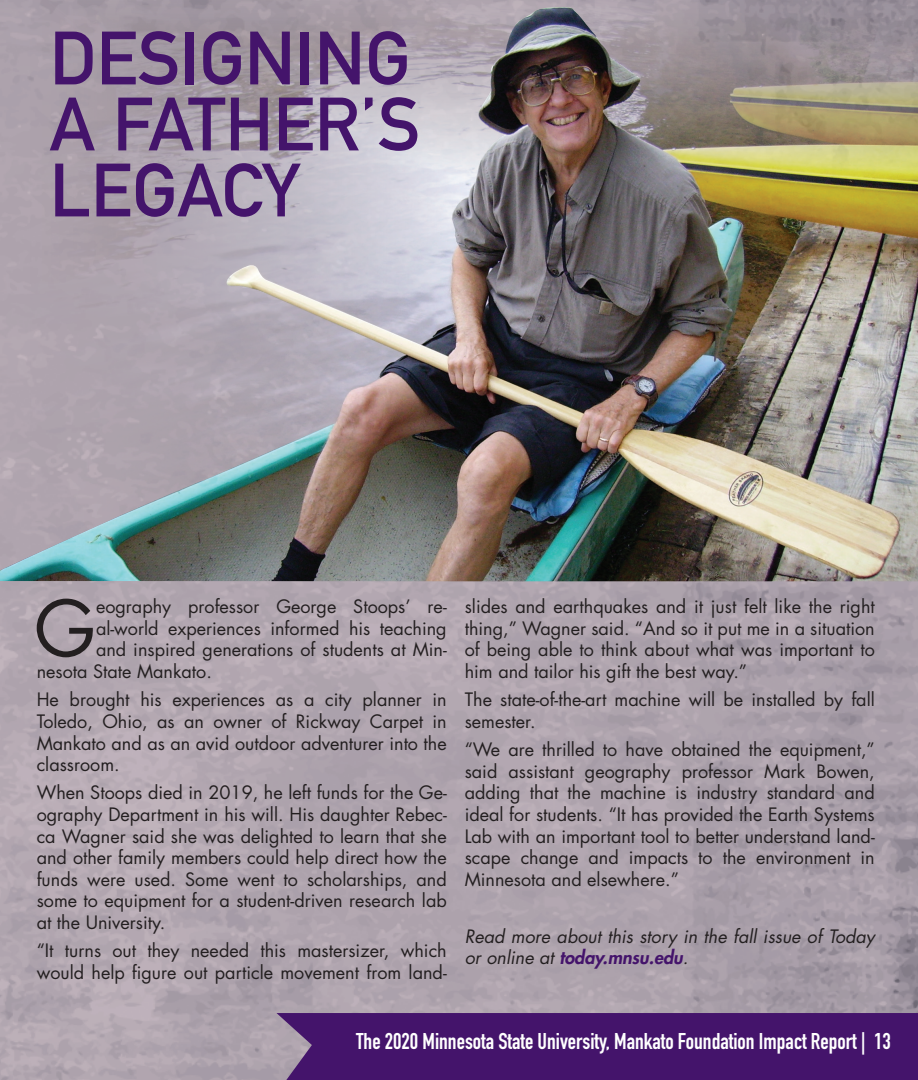
<style>
.page{position:relative;width:918px;height:1080px;background:#fff}
.page>*{position:absolute;margin:0;border:0;box-sizing:border-box;transform-origin:0 0}
.Body_Text{font:75.3px "Futura Std";color:#231f20}
.Body_Text-2{font:700 74.25px/66px "DIN Alternate";color:#44146b}
.t1{font:700 22.5px "DIN Condensed";color:#fff}
.Body_Text-3{font:18px/21.6px "Futura Std";color:#231f20;text-align:justify}
.Body_Text-4{font:italic 18px/21.6px "Futura Std";color:#231f20}
.s1{font-weight:800;color:#44146b}
</style>
<div class="page">
<div style="left:0;top:0;width:918px;height:1080px;background:linear-gradient(to right,#b6aab4,#a79da8)"></div>
<img style="left:0;top:0;width:918px;height:581px">
<img style="left:0;top:7px;width:902px;height:575px">
<div style="left:276px;top:1013px;width:642px;height:67px;background:#44146b"></div>
<p class="Body_Text-2" style="left:50px;top:20px;width:372px">DESIGNING<br>A FATHER’S<br>LEGACY</p>
<p class="Body_Text" style="left:34px;top:581px;width:63px">G</p>
<p class="Body_Text-3" style="left:96px;top:596px;width:352px">eography professor George Stoops’ re-</p>
<p class="Body_Text-3" style="left:96px;top:618px;width:352px">al-world experiences informed his teaching</p>
<p class="Body_Text-3" style="left:96px;top:639px;width:352px">and inspired generations of students at Min-</p>
<p class="Body_Text-3" style="left:37px;top:661px;width:177px">nesota State Mankato.</p>
<p class="Body_Text-3" style="left:37px;top:689px;width:412px">He brought his experiences as a city planner in Toledo, Ohio, as an owner of Rickway Carpet in Mankato and as an avid outdoor adventurer into the classroom.</p>
<p class="Body_Text-3" style="left:37px;top:782px;width:412px">When Stoops died in 2019, he left funds for the Ge&shy;ography Department in his will. His daughter Rebec&shy;ca Wagner said she was delighted to learn that she and other family members could help direct how the funds were used. Some went to scholarships, and some to equipment for a student-driven research lab at the University.</p>
<p class="Body_Text-3" style="left:37px;top:940px;width:412px">“It turns out they needed this mastersizer, which would help figure out particle movement from land-</p>
<p class="Body_Text-3" style="left:465px;top:596px;width:412px">slides and earthquakes and it just felt like the right thing,” Wagner said. “And so it put me in a situation of being able to think about what was important to him and tailor his gift the best way.”</p>
<p class="Body_Text-3" style="left:465px;top:689px;width:412px">The state-of-the-art machine will be installed by fall semester.</p>
<p class="Body_Text-3" style="left:465px;top:739px;width:412px">“We are thrilled to have obtained the equipment,” said assistant geography professor Mark Bowen, adding that the machine is industry standard and ideal for students. “It has provided the Earth Systems Lab with an important tool to better understand land&shy;scape change and impacts to the environment in Minnesota and elsewhere.”</p>
<p class="Body_Text-4" style="left:465px;top:925px;width:412px">Read more about this story in the fall issue of Today or online at <span class="s1">today.mnsu.edu</span>.</p>
<p class="t1" style="left:356px;top:1026px;width:536px">The 2020 Minnesota State University, Mankato Foundation Impact Report | 13</p>
</div>
